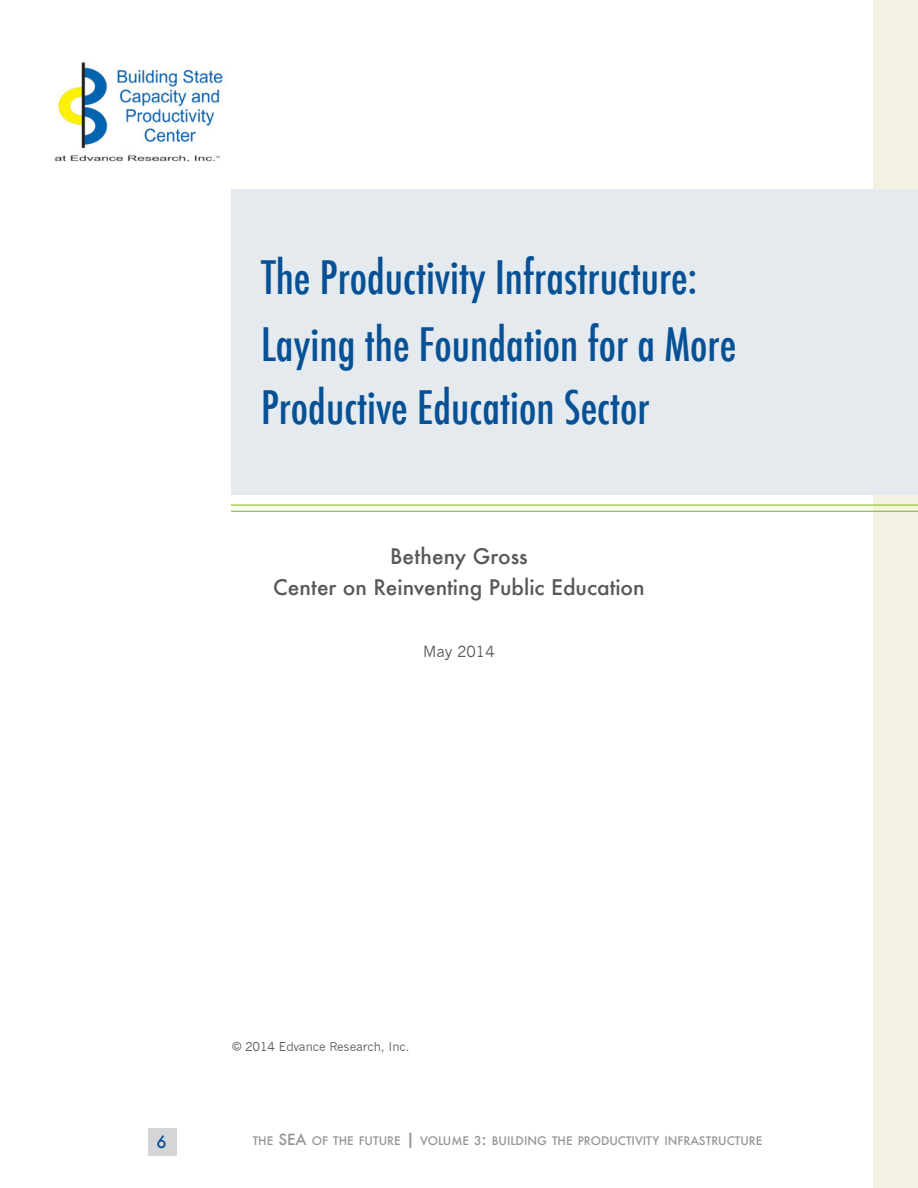
<style>
.page{position:relative;width:918px;height:1188px;background:#fff}
.page>*{position:absolute;margin:0;border:0;box-sizing:border-box;transform-origin:0 0}
.Essay_Title{font:500 condensed 45px/63px "Futura";color:#065195}
.Authors{font:500 21px "Futura";color:#57585a}
.t1{font:500 16.5px "Futura";color:#065195}
.Volume_Date_for_Essa{font:15px "News Gothic";color:#57585a}
.t2{font:12px "News Gothic";color:#57585a}
.t3{font:500 11.55px "Futura";color:#939598}
.s1{font-size:15px}
.s2{font-size:16.5px}
.s3{font-size:12px}
</style>
<div class="page">
<div style="left:873px;top:0;width:45px;height:1188px;background:#f3f1e1"></div>
<div style="left:231px;top:189px;width:687px;height:305px;background:#e4eaee"></div>
<hr style="left:231px;top:504px;width:687px;height:2px;background:#97cc14">
<hr style="left:231px;top:511px;width:687px;height:1px;background:#97cc14">
<img style="left:54px;top:62px;width:173px;height:100px">
<div style="left:148px;top:1129px;width:28px;height:27px;background:#d4d5d7"></div>
<p class="Essay_Title" style="left:261px;top:246px;width:438px">The Productivity Infrastructure:</p>
<p class="Essay_Title" style="left:261px;top:313px;width:477px">Laying the Foundation for a More<br>Productive Education Sector</p>
<p class="Authors" style="left:390px;top:541px;width:139px">Betheny Gross</p>
<p class="Authors" style="left:273px;top:573px;width:373px">Center on Reinventing Public Education</p>
<p class="Volume_Date_for_Essa" style="left:423px;top:643px;width:73px">May 2014</p>
<p class="t1" style="left:156px;top:1131px;width:12px">6</p>
<p class="t2" style="left:232px;top:1039px;width:179px">© 2014 Edvance Research, Inc.</p>
<p class="t3" style="left:253px;top:1132px;width:511px">THE <span class="s1">SEA</span> OF THE FUTURE <span class="s2">|</span> VOLUME <span class="s3">3</span><span class="s2">:</span> BUILDING THE PRODUCTIVITY INFRASTRUCTURE</p>
</div>
